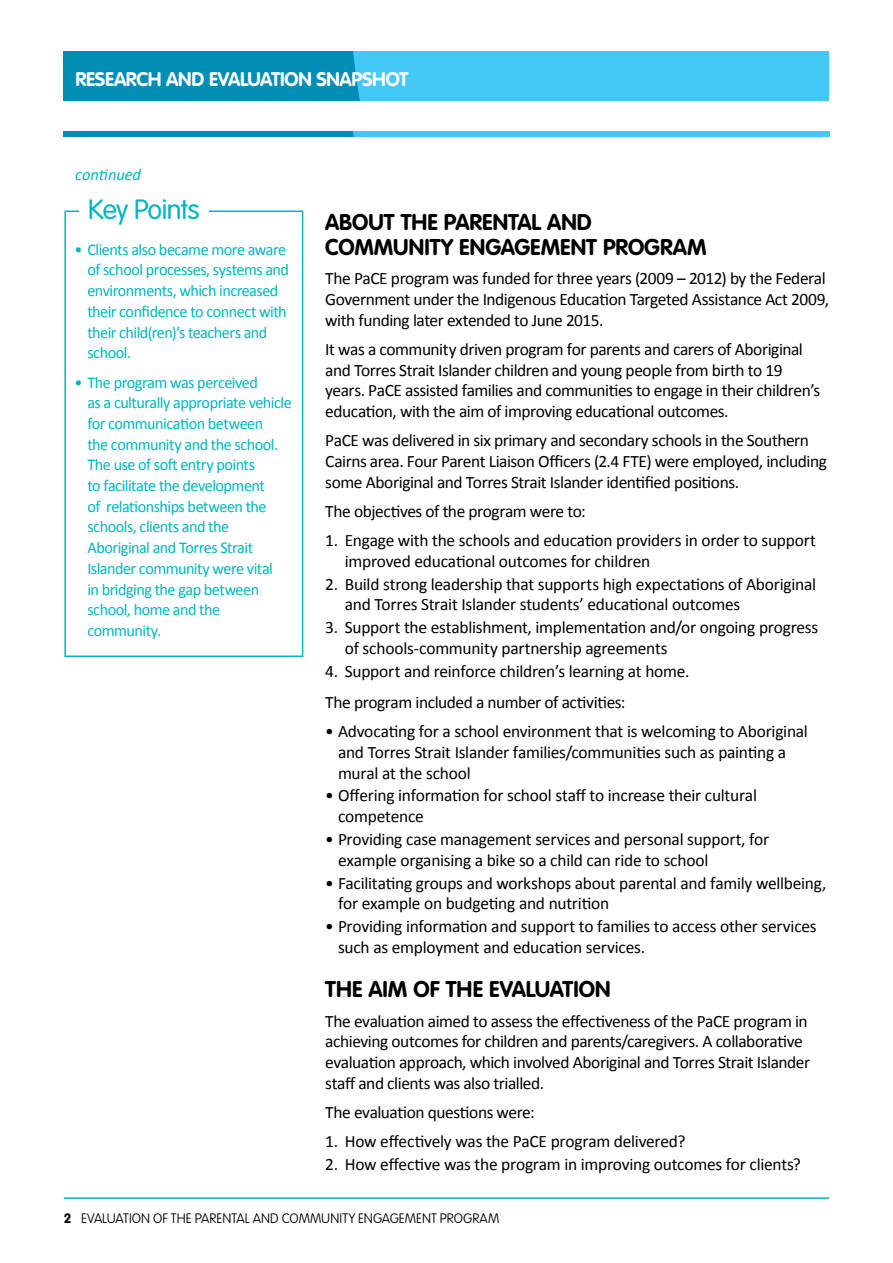
<style>
.page{position:relative;width:893px;height:1263px;background:#fff}
.page>*{position:absolute;margin:0;border:0;box-sizing:border-box;transform-origin:0 0}
.t1{font:300 27.45px "VAG Rounded";letter-spacing:-.03em;color:#00b6bd}
.t2{font:700 22.5px/25.5px "VAG Rounded";color:#000}
.t3{font:700 19.5px "VAG Rounded";letter-spacing:-.015em;color:#fff}
.t4{font:17.4px/20.7px "Calibri";letter-spacing:-.02em;color:#000}
.t5{font:16.5px/20.7px "Calibri";letter-spacing:-.03em;color:#00b6bd}
.t6{font:italic 16.5px "Calibri";letter-spacing:-.005em;color:#00b6bd}
.t7{font:100 13.5px "VAG Rounded";letter-spacing:.005em;color:#000}
.s1{font-weight:700}
</style>
<div class="page">
<svg style="left:64px;top:51px;width:765px;height:49px;background:#29b1dc"></svg>
<hr style="left:64px;top:1197px;width:765px;height:2px;background:#00b6bd">
<svg style="left:64px;top:132px;width:765px;height:5px;background:#2ab2dc"></svg>
<div style="left:64px;top:210px;width:239px;height:447px;border:2px solid #00b6bd"></div>
<div style="left:80px;top:198px;width:129px;height:29px;background:#fff"></div>
<p class="t3" style="left:75px;top:67px;width:334px">RESEARCH AND EVALUATION SNAPSHOT</p>
<p class="t6" style="left:75px;top:164px;width:67px">continued</p>
<h1 class="t1" style="left:88px;top:193px;width:113px">Key Points</h1>
<p class="t5" style="left:87px;top:239px;width:203px;text-indent:-13px">• Clients also became more aware of school processes, systems and environments, which increased their confidence to connect with their child(ren)’s teachers and school.</p>
<p class="t5" style="left:87px;top:372px;width:206px;text-indent:-13px">• The program was perceived<br>as a culturally appropriate vehicle for communication between<br>the community and the school.<br>The use of soft entry points<br>to facilitate the development<br>of relationships between the schools, clients and the<br>Aboriginal and Torres Strait<br>Islander community were vital<br>in bridging the gap between school, home and the community.</p>
<p class="t2" style="left:325px;top:210px;width:383px">ABOUT THE PARENTAL AND<br>COMMUNITY ENGAGEMENT PROGRAM</p>
<p class="t4" style="left:325px;top:268px;width:505px">The PaCE program was funded for three years (2009 – 2012) by the Federal<br>Government under the Indigenous Education Targeted Assistance Act 2009, with funding later extended to June 2015.</p>
<p class="t4" style="left:325px;top:339px;width:496px">It was a community driven program for parents and carers of Aboriginal and Torres Strait Islander children and young people from birth to 19 years. PaCE assisted families and communities to engage in their children’s education, with the aim of improving educational outcomes.</p>
<p class="t4" style="left:325px;top:430px;width:503px">PaCE was delivered in six primary and secondary schools in the Southern<br>Cairns area. Four Parent Liaison Officers (2.4 FTE) were employed, including some Aboriginal and Torres Strait Islander identified positions.</p>
<p class="t4" style="left:325px;top:501px;width:262px">The objectives of the program were to:</p>
<p class="t4" style="left:345px;top:530px;width:473px;text-indent:-20px">1. Engage with the schools and education providers in order to support improved educational outcomes for children</p>
<p class="t4" style="left:345px;top:573px;width:473px;text-indent:-19px">2. Build strong leadership that supports high expectations of Aboriginal and Torres Strait Islander students’ educational outcomes</p>
<p class="t4" style="left:345px;top:617px;width:475px;text-indent:-20px">3. Support the establishment, implementation and/or ongoing progress of schools-community partnership agreements</p>
<p class="t4" style="left:325px;top:655px;width:366px;line-height:31.3px">4. Support and reinforce children’s learning at home.<br>The program included a number of activities:</p>
<p class="t4" style="left:338px;top:721px;width:471px;text-indent:-13px">• Advocating for a school environment that is welcoming to Aboriginal and Torres Strait Islander families/communities such as painting a mural at the school</p>
<p class="t4" style="left:338px;top:785px;width:420px;text-indent:-13px">• Offering information for school staff to increase their cultural competence</p>
<p class="t4" style="left:338px;top:829px;width:433px;text-indent:-13px">• Providing case management services and personal support, for example organising a bike so a child can ride to school</p>
<p class="t4" style="left:338px;top:872px;width:490px;text-indent:-13px">• Facilitating groups and workshops about parental and family wellbeing, for example on budgeting and nutrition</p>
<p class="t4" style="left:338px;top:916px;width:480px;text-indent:-13px">• Providing information and support to families to access other services such as employment and education services.</p>
<p class="t2" style="left:325px;top:977px;width:287px">THE AIM OF THE EVALUATION</p>
<p class="t4" style="left:325px;top:1010px;width:486px">The evaluation aimed to assess the effectiveness of the PaCE program in achieving outcomes for children and parents/caregivers. A collaborative evaluation approach, which involved Aboriginal and Torres Strait Islander staff and clients was also trialled.</p>
<p class="t4" style="left:325px;top:1102px;width:211px">The evaluation questions were:</p>
<p class="t4" style="left:325px;top:1131px;width:362px">1. How effectively was the PaCE program delivered?</p>
<p class="t4" style="left:325px;top:1154px;width:477px">2. How effective was the program in improving outcomes for clients?</p>
<p class="t7" style="left:64px;top:1210px;width:437px"><span class="s1">2</span> EVALUATION OF THE PARENTAL AND COMMUNITY ENGAGEMENT PROGRAM</p>
</div>
